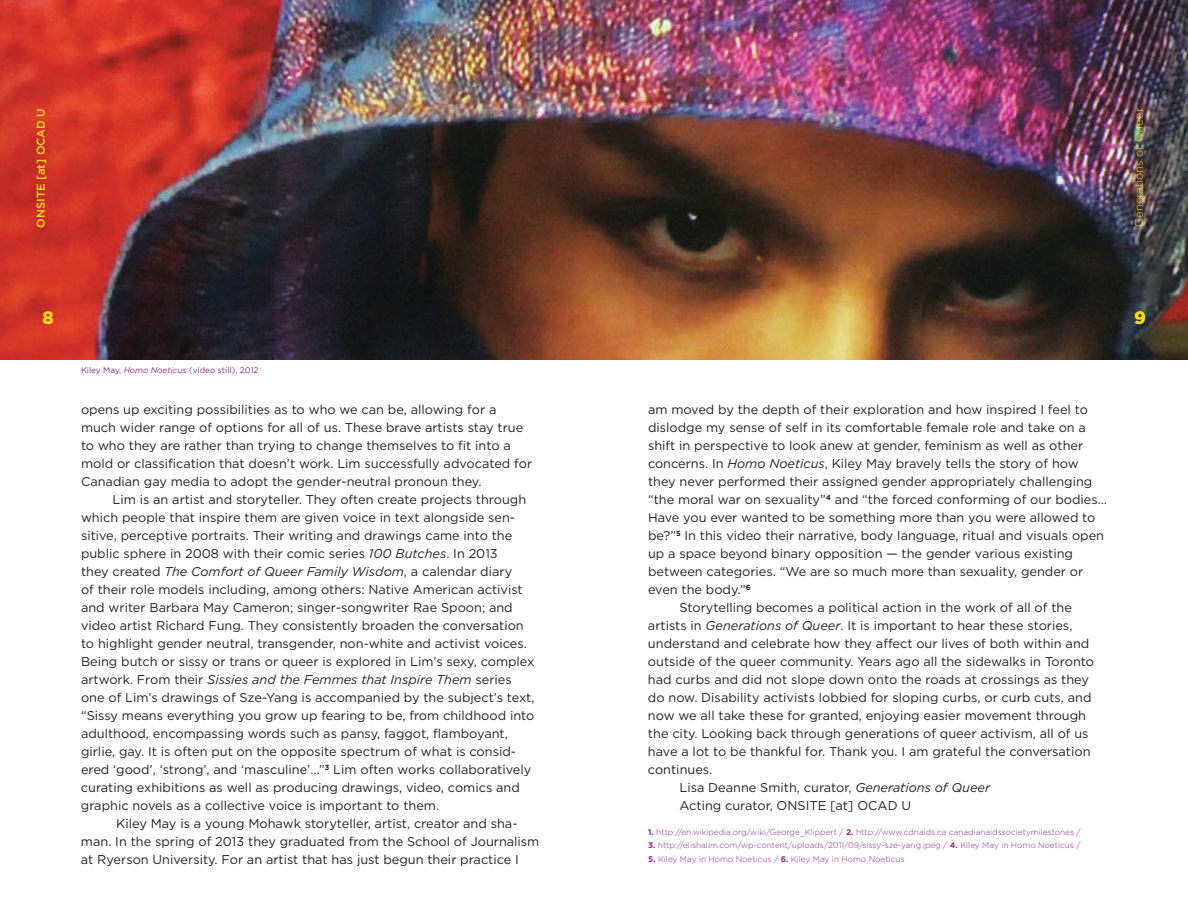
<style>
.page{position:relative;width:1188px;height:918px;background:#fff}
.page>*{position:absolute;margin:0;border:0;box-sizing:border-box;transform-origin:0 0}
.t1{font:900 18px "Gotham";color:#ffdd17}
.Paragraph_Style_1{font:12.75px/18px "Gotham";color:#231f20}
.t2{font:300 11.25px "Gotham";color:#ffdd17}
.t3{font:500 11.25px "Gotham";color:#ffdd17}
.Paragraph_Style_3{font:300 8.25px "Gotham";color:#90268f}
.Paragraph_Style_3-2{font:8.25px "Gotham";color:#90268f}
.s1{font-style:italic}
.s2{font-weight:700}
</style>
<div class="page">
<img style="left:0;top:0;width:1188px;height:360px">
<p class="t3" style="left:34px;top:228px;width:121px;rotate:-90deg">ONSITE [at] OCAD U</p>
<p class="t2" style="left:1132px;top:227px;width:120px;rotate:-90deg">Generations of Queer</p>
<p class="t1" style="left:43px;top:305px;width:13px">8</p>
<p class="t1" style="left:1134px;top:305px;width:13px">9</p>
<p class="Paragraph_Style_3-2" style="left:81px;top:365px;width:179px">Kiley May, <span class="s1">Homo Noeticus</span> (video still), 2012</p>
<p class="Paragraph_Style_1" style="left:81px;top:400px;width:453px">opens up exciting possibilities as to who we can be, allowing for a much wider range of options for all of us. These brave artists stay true to who they are rather than trying to change themselves to fit into a mold or classification that doesn’t work. Lim successfully advocated for Canadian gay media to adopt the gender-neutral pronoun they.</p>
<p class="Paragraph_Style_1" style="left:81px;top:490px;width:455px;text-indent:32px">Lim is an artist and storyteller. They often create projects through which people that inspire them are given voice in text alongside sen&shy;sitive, perceptive portraits. Their writing and drawings came into the public sphere in 2008 with their comic series <span class="s1">100 Butches</span>. In 2013<br>they created <span class="s1">The Comfort of Queer Family Wisdom</span>, a calendar diary<br>of their role models including, among others: Native American activist and writer Barbara May Cameron; singer-songwriter Rae Spoon; and video artist Richard Fung. They consistently broaden the conversation to highlight gender neutral, transgender, non-white and activist voices.<br>Being butch or sissy or trans or queer is explored in Lim’s sexy, complex artwork. From their <span class="s1">Sissies and the Femmes that Inspire Them</span> series one of Lim’s drawings of Sze-Yang is accompanied by the subject’s text, “Sissy means everything you grow up fearing to be, from childhood into adulthood, encompassing words such as pansy, faggot, flamboyant, girlie, gay. It is often put on the opposite spectrum of what is consid&shy;ered ‘good’, ‘strong’, and ‘masculine’…”<sup>3</sup> Lim often works collaboratively curating exhibitions as well as producing drawings, video, comics and graphic novels as a collective voice is important to them.</p>
<p class="Paragraph_Style_1" style="left:81px;top:814px;width:460px;text-indent:35px">Kiley May is a young Mohawk storyteller, artist, creator and sha&shy;man. In the spring of 2013 they graduated from the School of Journalism at Ryerson University. For an artist that has just begun their practice I</p>
<p class="Paragraph_Style_1" style="left:648px;top:400px;width:461px">am moved by the depth of their exploration and how inspired I feel to dislodge my sense of self in its comfortable female role and take on a shift in perspective to look anew at gender, feminism as well as other concerns. In <span class="s1">Homo Noeticus</span>, Kiley May bravely tells the story of how they never performed their assigned gender appropriately challenging “the moral war on sexuality”<sup>4</sup> and “the forced conforming of our bodies… Have you ever wanted to be something more than you were allowed to be?”<sup>5</sup> In this video their narrative, body language, ritual and visuals open up a space beyond binary opposition — the gender various existing between categories. “We are so much more than sexuality, gender or even the body.”<sup>6</sup></p>
<p class="Paragraph_Style_1" style="left:648px;top:598px;width:448px;text-indent:32px">Storytelling becomes a political action in the work of all of the artists in <span class="s1">Generations of Queer</span>. It is important to hear these stories, understand and celebrate how they affect our lives of both within and outside of the queer community. Years ago all the sidewalks in Toronto had curbs and did not slope down onto the roads at crossings as they do now. Disability activists lobbied for sloping curbs, or curb cuts, and now we all take these for granted, enjoying easier movement through the city. Looking back through generations of queer activism, all of us have a lot to be thankful for. Thank you. I am grateful the conversation continues.</p>
<p class="Paragraph_Style_1" style="left:680px;top:778px;width:312px">Lisa Deanne Smith, curator, <span class="s1">Generations of Queer</span></p>
<p class="Paragraph_Style_1" style="left:680px;top:796px;width:233px">Acting curator, ONSITE [at] OCAD U</p>
<p class="Paragraph_Style_3" style="left:648px;top:826px;width:434px"><span class="s2">1.</span> http://en.wikipedia.org/wiki/George_Klippert / <span class="s2">2.</span> http://www.cdnaids.ca canadianaidssocietymilestones /</p>
<p class="Paragraph_Style_3" style="left:648px;top:840px;width:434px"><span class="s2">3.</span> http://elishalim.com/wp-content/uploads/2011/09/sissy-sze-yang.jpeg / <span class="s2">4.</span> Kiley May in Homo Noeticus /</p>
<p class="Paragraph_Style_3" style="left:648px;top:853px;width:258px"><span class="s2">5.</span> Kiley May in Homo Noeticus / <span class="s2">6.</span> Kiley May in Homo Noeticus</p>
</div>
